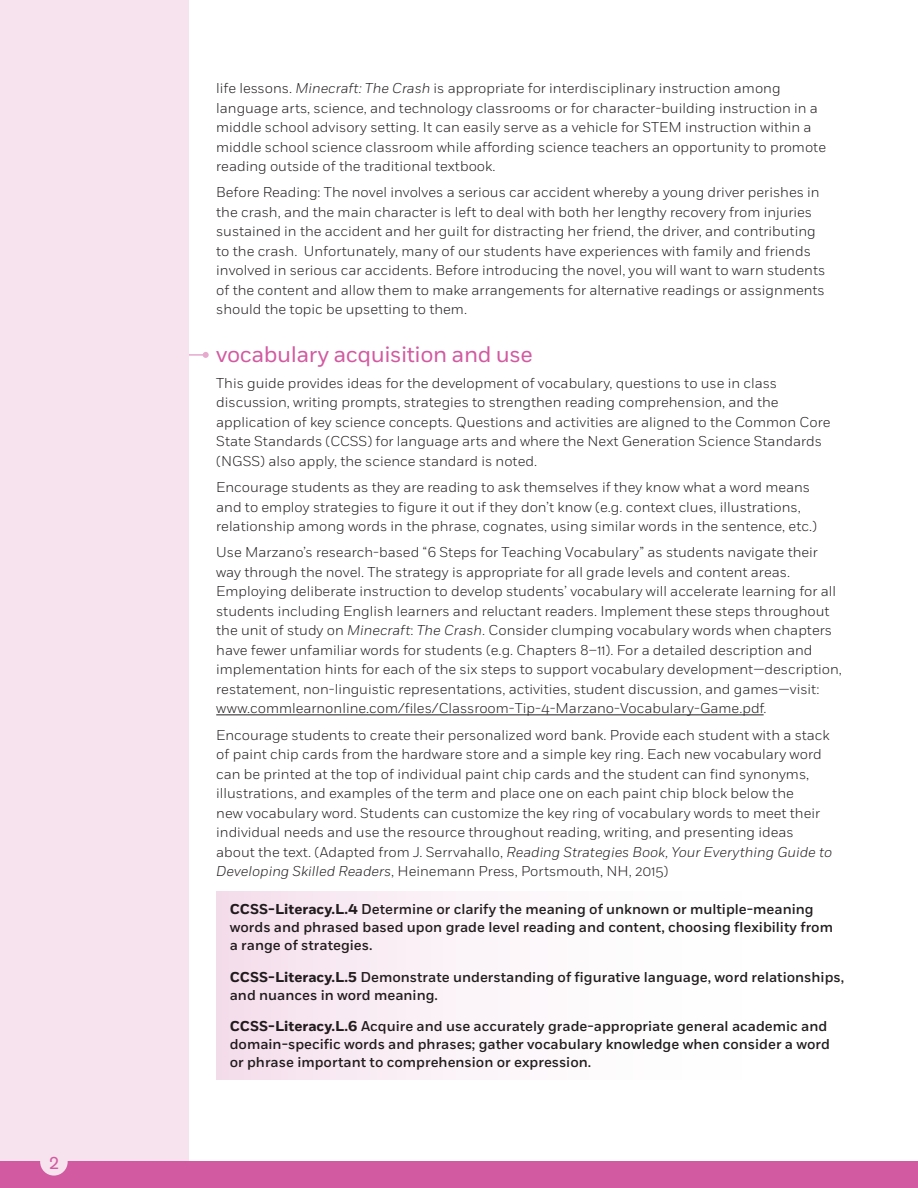
<style>
.page{position:relative;width:918px;height:1188px;background:#fff}
.page>*{position:absolute;margin:0;border:0;box-sizing:border-box;transform-origin:0 0}
.t1{font:22.5px "Fort";letter-spacing:-.02em;color:#d25aa1}
.t2{font:18px "Akzidenz Grotesk BE";color:#d25aa1}
.t3{font:300 14.25px/19.5px "Fort";color:#231f20}
.t4{font:500 14.25px/18px "Fort";color:#231f20}
.s1{font-style:italic}
.s2{font-weight:700}
</style>
<div class="page">
<hr style="left:148px;top:354px;width:58px;height:2px;background:#e5aacd">
<svg style="left:203px;top:352px;width:6px;height:6px"></svg>
<hr style="left:188px;top:0;width:1px;height:1188px;background:#d25aa1">
<div style="left:0;top:0;width:188px;height:1167px;background:#f6e3ee"></div>
<div style="left:0;top:1162px;width:918px;height:26px;background:#d25aa1"></div>
<div style="left:40px;top:1148px;width:28px;height:28px;background:#f6e3ee;border-radius:50%"></div>
<hr style="left:216px;top:715px;width:548px;height:1px;background:#231f20">
<div style="left:216px;top:892px;width:629px;height:188px;background:linear-gradient(to right,#f6e3ee,#fff)"></div>
<p class="t2" style="left:49px;top:1152px;width:12px">2</p>
<p class="t3" style="left:216px;top:79px;width:611px">life lessons. <span class="s1">Minecraft: The Crash</span> is appropriate for interdisciplinary instruction among language arts, science, and technology classrooms or for character-building instruction in a middle school advisory setting. It can easily serve as a vehicle for STEM instruction within a middle school science classroom while affording science teachers an opportunity to promote reading outside of the traditional textbook.</p>
<p class="t3" style="left:216px;top:183px;width:611px">Before Reading: The novel involves a serious car accident whereby a young driver perishes in the crash, and the main character is left to deal with both her lengthy recovery from injuries sustained in the accident and her guilt for distracting her friend, the driver, and contributing to the crash. Unfortunately, many of our students have experiences with family and friends involved in serious car accidents. Before introducing the novel, you will want to warn students of the content and allow them to make arrangements for alternative readings or assignments should the topic be upsetting to them.</p>
<h1 class="t1" style="left:216px;top:340px;width:318px">vocabulary acquisition and use</h1>
<p class="t3" style="left:216px;top:373px;width:616px">This guide provides ideas for the development of vocabulary, questions to use in class discussion, writing prompts, strategies to strengthen reading comprehension, and the application of key science concepts. Questions and activities are aligned to the Common Core State Standards (CCSS) for language arts and where the Next Generation Science Standards (NGSS) also apply, the science standard is noted.</p>
<p class="t3" style="left:216px;top:478px;width:602px">Encourage students as they are reading to ask themselves if they know what a word means and to employ strategies to figure it out if they don’t know (e.g. context clues, illustrations, relationship among words in the phrase, cognates, using similar words in the sentence, etc.)</p>
<p class="t3" style="left:216px;top:543px;width:627px">Use Marzano’s research-based “6 Steps for Teaching Vocabulary” as students navigate their way through the novel. The strategy is appropriate for all grade levels and content areas.<br>Employing deliberate instruction to develop students’ vocabulary will accelerate learning for all students including English learners and reluctant readers. Implement these steps throughout the unit of study on <span class="s1">Minecraft</span>: <span class="s1">The Crash</span>. Consider clumping vocabulary words when chapters have fewer unfamiliar words for students (e.g. Chapters 8–11). For a detailed description and implementation hints for each of the six steps to support vocabulary development—description, restatement, non-linguistic representations, activities, student discussion, and games—visit: www.commlearnonline.com/files/Classroom-Tip-4-Marzano-Vocabulary-Game.pdf.</p>
<p class="t3" style="left:216px;top:725px;width:617px">Encourage students to create their personalized word bank. Provide each student with a stack of paint chip cards from the hardware store and a simple key ring. Each new vocabulary word can be printed at the top of individual paint chip cards and the student can find synonyms, illustrations, and examples of the term and place one on each paint chip block below the<br>new vocabulary word. Students can customize the key ring of vocabulary words to meet their individual needs and use the resource throughout reading, writing, and presenting ideas about the text. (Adapted from J. Serrvahallo, <span class="s1">Reading Strategies Book, Your Everything Guide to Developing Skilled Readers</span>, Heinemann Press, Portsmouth, NH, 2015)</p>
<p class="t4" style="left:230px;top:901px;width:605px"><span class="s2">CCSS-Literacy.L.4</span> Determine or clarify the meaning of unknown or multiple-meaning words and phrased based upon grade level reading and content, choosing flexibility from a range of strategies.</p>
<p class="t4" style="left:230px;top:968px;width:616px"><span class="s2">CCSS-Literacy.L.5</span> Demonstrate understanding of figurative language, word relationships, and nuances in word meaning.</p>
<p class="t4" style="left:230px;top:1018px;width:602px"><span class="s2">CCSS-Literacy.L.6</span> Acquire and use accurately grade-appropriate general academic and domain-specific words and phrases; gather vocabulary knowledge when consider a word or phrase important to comprehension or expression.</p>
</div>
